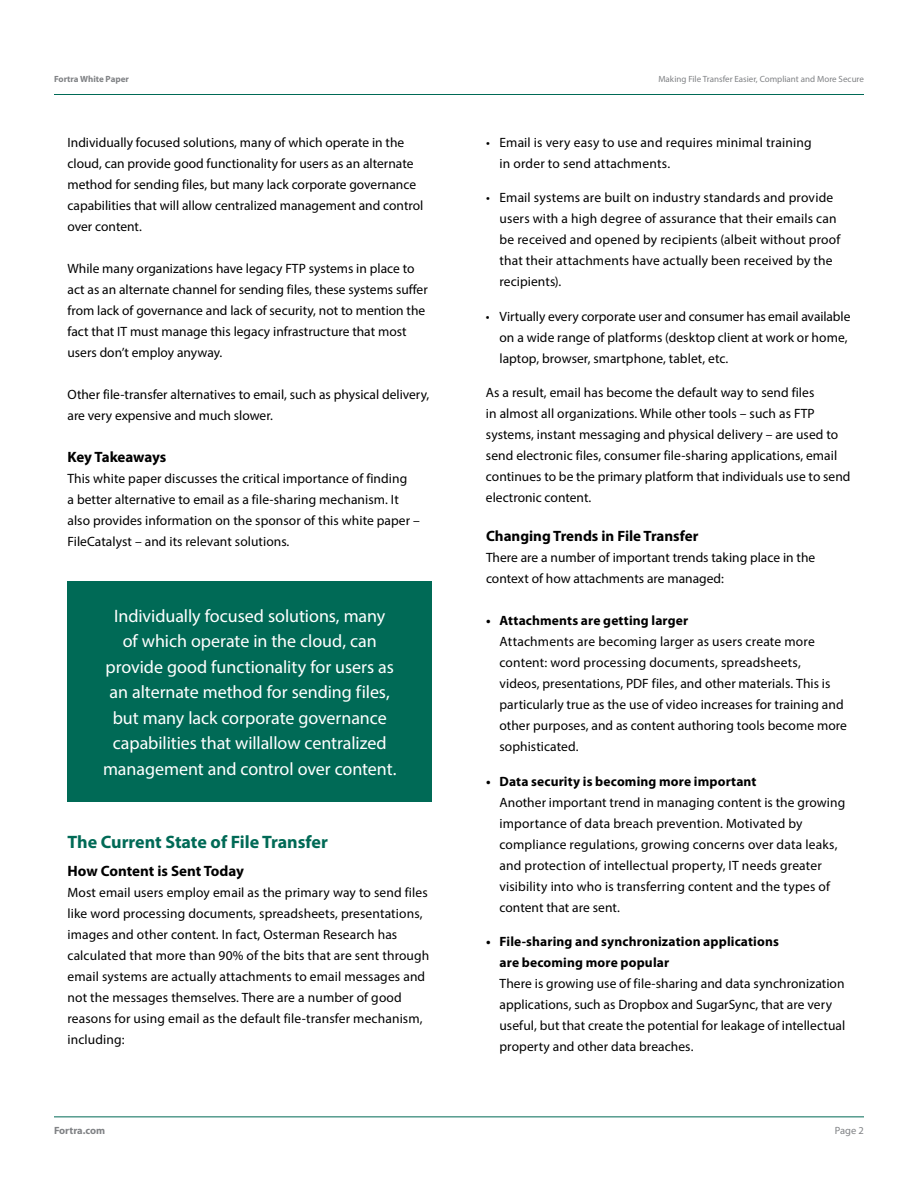
<style>
.page{position:relative;width:918px;height:1188px;background:#fff}
.page>*{position:absolute;margin:0;border:0;box-sizing:border-box;transform-origin:0 0}
.t1{font:18px/25.5px "Myriad Pro";letter-spacing:-.005em;color:#fff;text-align:center}
.t2{font:700 18px "Myriad Pro";color:#006a56}
.t3{font:700 15px "Myriad Pro";color:#000}
.t4{font:13.5px/21px "Myriad Pro";letter-spacing:.005em;color:#000}
.t5{font:700 13.5px/21px "Myriad Pro";letter-spacing:.01em;color:#000}
.t6{font:700 10.5px "Myriad Pro";color:#808285}
.t7{font:10.5px "Myriad Pro";color:#808285}
.t8{font:9px "Myriad Pro";color:#808285}
.t9{font:700 9px "Myriad Pro";color:#808285}
</style>
<div class="page">
<hr style="left:54px;top:94px;width:810px;height:1px;background:#006a56">
<hr style="left:54px;top:1116px;width:810px;height:1px;background:#006a56">
<div style="left:68px;top:581px;width:364px;height:221px;background:#006a56"></div>
<p class="t9" style="left:54px;top:73px;width:77px">Fortra White Paper</p>
<p class="t8" style="left:658px;top:73px;width:207px">Making File Transfer Easier, Compliant and More Secure</p>
<p class="t4" style="left:68px;top:131px;width:357px">Individually focused solutions, many of which operate in the cloud, can provide good functionality for users as an alternate method for sending files, but many lack corporate governance capabilities that will allow centralized management and control over content.</p>
<p class="t4" style="left:68px;top:257px;width:362px">While many organizations have legacy FTP systems in place to act as an alternate channel for sending files, these systems suffer from lack of governance and lack of security, not to mention the fact that IT must manage this legacy infrastructure that most users don’t employ anyway.</p>
<p class="t4" style="left:68px;top:383px;width:363px">Other file-transfer alternatives to email, such as physical delivery, are very expensive and much slower.</p>
<p class="t3" style="left:68px;top:449px;width:100px">Key Takeaways</p>
<p class="t4" style="left:68px;top:468px;width:354px">This white paper discusses the critical importance of finding<br>a better alternative to email as a file-sharing mechanism. It also provides information on the sponsor of this white paper – FileCatalyst – and its relevant solutions.</p>
<p class="t1" style="left:103px;top:603px;width:295px">Individually focused solutions, many<br>of which operate in the cloud, can provide good functionality for users as an alternate method for sending files, but many lack corporate governance capabilities that willallow centralized management and control over content.</p>
<h1 class="t2" style="left:68px;top:832px;width:262px">The Current State of File Transfer</h1>
<p class="t3" style="left:68px;top:863px;width:178px">How Content is Sent Today</p>
<p class="t4" style="left:68px;top:882px;width:363px">Most email users employ email as the primary way to send files like word processing documents, spreadsheets, presentations, images and other content. In fact, Osterman Research has calculated that more than 90% of the bits that are sent through email systems are actually attachments to email messages and not the messages themselves. There are a number of good reasons for using email as the default file-transfer mechanism, including:</p>
<p class="t4" style="left:500px;top:131px;width:314px;text-indent:-14px">• Email is very easy to use and requires minimal training in order to send attachments.</p>
<p class="t4" style="left:499px;top:187px;width:343px;text-indent:-13px">• Email systems are built on industry standards and provide users with a high degree of assurance that their emails can be received and opened by recipients (albeit without proof that their attachments have actually been received by the recipients).</p>
<p class="t4" style="left:499px;top:305px;width:352px;text-indent:-14px">• Virtually every corporate user and consumer has email available on a wide range of platforms (desktop client at work or home, laptop, browser, smartphone, tablet, etc.</p>
<p class="t4" style="left:486px;top:382px;width:366px">As a result, email has become the default way to send files<br>in almost all organizations. While other tools – such as FTP systems, instant messaging and physical delivery – are used to send electronic files, consumer file-sharing applications, email continues to be the primary platform that individuals use to send electronic content.</p>
<p class="t3" style="left:486px;top:528px;width:214px">Changing Trends in File Transfer</p>
<p class="t4" style="left:486px;top:547px;width:331px">There are a number of important trends taking place in the context of how attachments are managed:</p>
<p class="t5" style="left:486px;top:610px;width:204px">• Attachments are getting larger</p>
<p class="t4" style="left:500px;top:631px;width:349px">Attachments are becoming larger as users create more content: word processing documents, spreadsheets,<br>videos, presentations, PDF files, and other materials. This is particularly true as the use of video increases for training and other purposes, and as content authoring tools become more sophisticated.</p>
<p class="t5" style="left:486px;top:771px;width:272px">• Data security is becoming more important</p>
<p class="t4" style="left:500px;top:791px;width:347px">Another important trend in managing content is the growing importance of data breach prevention. Motivated by compliance regulations, growing concerns over data leaks, and protection of intellectual property, IT needs greater visibility into who is transferring content and the types of content that are sent.</p>
<p class="t5" style="left:500px;top:931px;width:281px;text-indent:-14px">• File-sharing and synchronization applications are becoming more popular</p>
<p class="t4" style="left:500px;top:973px;width:347px">There is growing use of file-sharing and data synchronization applications, such as Dropbox and SugarSync, that are very useful, but that create the potential for leakage of intellectual property and other data breaches.</p>
<p class="t6" style="left:54px;top:1124px;width:53px">Fortra.com</p>
<p class="t7" style="left:835px;top:1124px;width:31px">Page 2</p>
</div>
